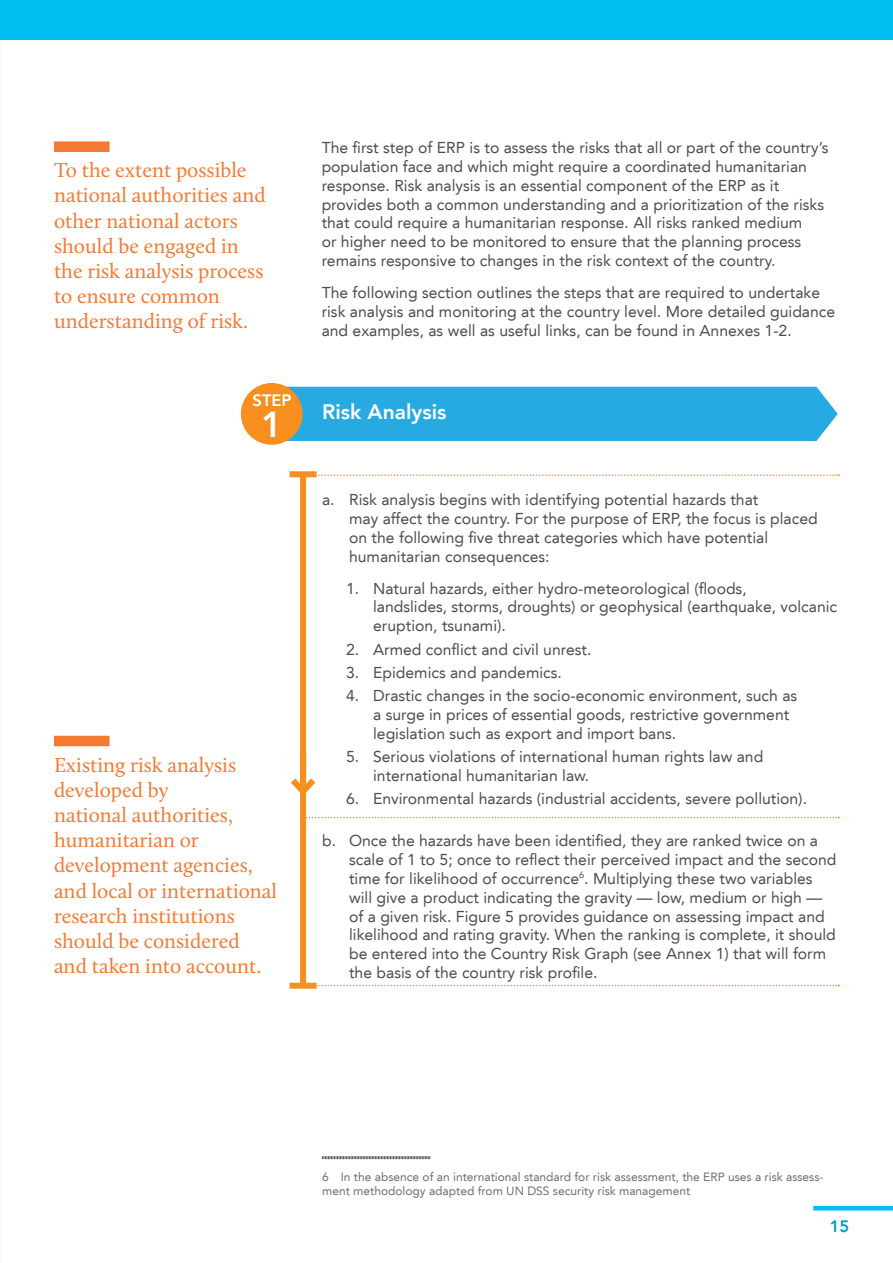
<style>
.page{position:relative;width:893px;height:1263px;background:#fff}
.page>*{position:absolute;margin:0;border:0;box-sizing:border-box;transform-origin:0 0}
.t1{font:800 36px "Avenir LT";color:#fff}
.t2{font:21px/25.2px "Calluna";color:#f47932}
.t3{font:800 21px "Avenir LT";color:#fff}
.t4{font:800 16.5px "Avenir LT";color:#fff}
.t5{font:800 16.5px "Avenir LT";color:#009cc9}
.t6{font:15.75px/18.9px "Avenir LT";color:#4d4d4f}
.t7{font:12px/14.4px "Avenir LT";color:#6d6e71}
</style>
<div class="page">
<div style="left:0;top:0;width:893px;height:40px;background:#00bdf2"></div>
<hr style="left:813px;top:1206px;width:80px;height:4px;background:#00bdf2">
<div style="left:288px;top:387px;width:550px;height:54px;background:#27aae1"></div>
<div style="left:241px;top:383px;width:62px;height:62px;background:#f78f1e;border-radius:50%"></div>
<svg style="left:322px;top:1156px;width:109px;height:3px"></svg>
<div style="left:300px;top:474px;width:6px;height:317px;background:#f78f1e"></div>
<div style="left:290px;top:471px;width:27px;height:6px;background:#f78f1e"></div>
<svg style="left:291px;top:772px;width:25px;height:28px"></svg>
<div style="left:300px;top:752px;width:6px;height:234px;background:#f78f1e"></div>
<div style="left:290px;top:983px;width:27px;height:6px;background:#f78f1e"></div>
<svg style="left:306px;top:817px;width:533px;height:1px"></svg>
<svg style="left:316px;top:985px;width:523px;height:1px"></svg>
<svg style="left:316px;top:474px;width:523px;height:2px"></svg>
<div style="left:54px;top:141px;width:56px;height:11px;background:#f47932"></div>
<div style="left:54px;top:736px;width:56px;height:10px;background:#f47932"></div>
<h2 class="t2" style="left:54px;top:157px;width:213px">To the extent possible national authorities and other national actors should be engaged in the risk analysis process to ensure common understanding of risk.</h2>
<p class="t4" style="left:253px;top:391px;width:41px">STEP</p>
<h1 class="t1" style="left:261px;top:403px;width:23px">1</h1>
<h2 class="t2" style="left:54px;top:752px;width:225px">Existing risk analysis developed by<br>national authorities, humanitarian or development agencies, and local or international research institutions should be considered and taken into account.</h2>
<p class="t6" style="left:322px;top:138px;width:508px">The first step of E RP is to assess the risks that all or part of the country’s population face and which might require a coordinated humanitarian response. Risk analysis is an essential component of the ERP as it provides both a common understanding and a prioritization of the risks that could require a humanitarian response. All risks ranked medium<br>or higher need to be monitored to ensure that the planning process remains responsive to changes in the risk context of the country.</p>
<p class="t6" style="left:322px;top:283px;width:515px">The following section outlines the steps that are required to undertake risk analysis and monitoring at the country level. More detailed guidance and examples, as well as useful links, can be found in Annexes 1-2.</p>
<h2 class="t3" style="left:322px;top:399px;width:126px">Risk Analysis</h2>
<p class="t6" style="left:349px;top:490px;width:470px;text-indent:-27px">a. Risk analysis begins with identifying potential hazards that<br>may affect the country. For the purpose of ERP, the focus is placed on the following five threat categories which have potential humanitarian consequences:</p>
<p class="t6" style="left:373px;top:579px;width:465px;text-indent:-27px">1. N atural hazards, either hydro-meteorological (floods,<br>landslides, storms, droughts) or geophysical (earthquake, volcanic eruption, tsunami).</p>
<p class="t6" style="left:346px;top:640px;width:247px">2. Armed conflict and civil unrest.</p>
<p class="t6" style="left:346px;top:663px;width:217px">3. Epidemics and pandemics.</p>
<p class="t6" style="left:373px;top:686px;width:426px;text-indent:-27px">4. Drastic changes in the socio-economic environment, such as a surge in prices of essential goods, restrictive government legislation such as export and import bans.</p>
<p class="t6" style="left:373px;top:747px;width:392px;text-indent:-27px">5. Serious violations of international human rights law and international humanitarian law.</p>
<p class="t6" style="left:346px;top:789px;width:462px">6. Environmental hazards (industrial accidents, severe pollution).</p>
<p class="t6" style="left:349px;top:831px;width:489px;text-indent:-27px">b. Once the hazards have been identified, they are ranked twice on a scale of 1 to 5; once to reflect their perceived impact and the second time for likelihood of occurrence<sup>6</sup>. Multiplying these two variables will give a product indicating the gravity — low, medium or high — of a given risk. Figure 5 provides guidance on assessing impact and likelihood and rating gravity. When the ranking is complete, it should be entered into the Country Risk Graph (see Annex 1) that will form the basis of the country risk profile.</p>
<p class="t7" style="left:322px;top:1169px;width:503px">6 I n the absence of an international standard for risk assessment, the E RP uses a risk assess&shy;ment methodology adapted from UN DSS security risk management</p>
<p class="t5" style="left:830px;top:1217px;width:21px">15</p>
</div>
